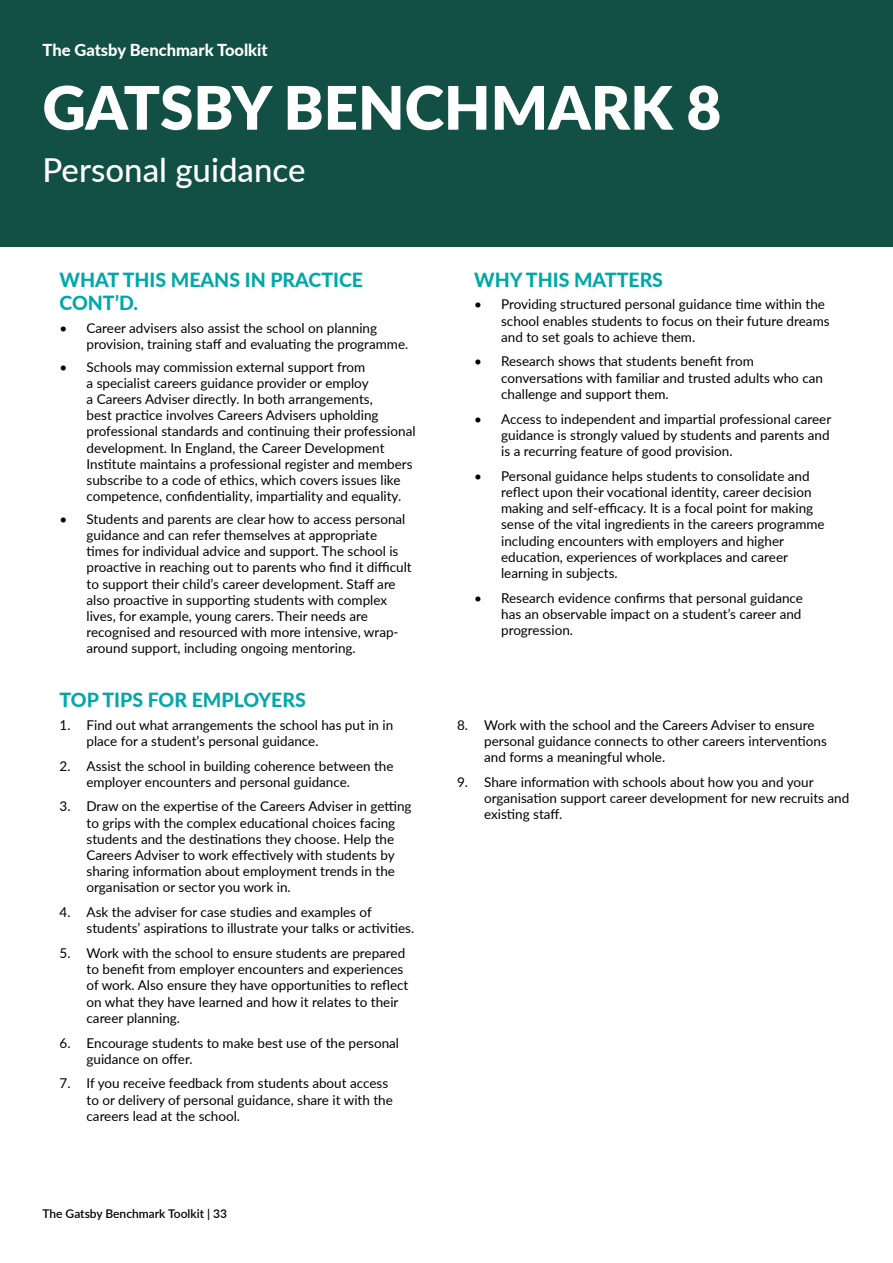
<style>
.page{position:relative;width:893px;height:1263px;background:#fff}
.page>*{position:absolute;margin:0;border:0;box-sizing:border-box;transform-origin:0 0}
.t1{font:900 60px "Lato";color:#fff}
.t2{font:500 33px "Lato";color:#fff}
.t3{font:800 19.5px/23.4px "Lato";color:#00a8a8}
.t4{font:800 16.5px "Lato";color:#fff}
.t5{font:13.5px/16.2px "Lato";color:#000}
.t6{font:600 12px "Lato";color:#000}
</style>
<div class="page">
<div style="left:0;top:0;width:893px;height:247px;background:#124f44"></div>
<p class="t4" style="left:43px;top:38px;width:227px">The Gatsby Benchmark Toolkit</p>
<h1 class="t1" style="left:43px;top:63px;width:680px">GATSBY BENCHMARK 8</h1>
<h2 class="t2" style="left:43px;top:146px;width:265px">Personal guidance</h2>
<h3 class="t3" style="left:60px;top:267px;width:305px">WHAT THIS MEANS IN PRACTICE<br>CONT’D.</h3>
<p class="t5" style="left:87px;top:319px;width:323px;text-indent:-27px">• Career advisers also assist the school on planning provision, training staff and evaluating the programme.</p>
<p class="t5" style="left:87px;top:358px;width:331px;text-indent:-27px">• Schools may commission external support from<br>a specialist careers guidance provider or employ<br>a Careers Adviser directly. In both arrangements,<br>best practice involves Careers Advisers upholding professional standards and continuing their professional development. In England, the Career Development Institute maintains a professional register and members subscribe to a code of ethics, which covers issues like competence, confidentiality, impartiality and equality.</p>
<p class="t5" style="left:87px;top:510px;width:327px;text-indent:-27px">• Students and parents are clear how to access personal guidance and can refer themselves at appropriate times for individual advice and support. The school is proactive in reaching out to parents who find it difficult to support their child’s career development. Staff are also proactive in supporting students with complex lives, for example, young carers. Their needs are recognised and resourced with more intensive, wrap&shy;around support, including ongoing mentoring.</p>
<h3 class="t3" style="left:60px;top:687px;width:248px">TOP TIPS FOR EMPLOYERS</h3>
<p class="t5" style="left:87px;top:716px;width:308px;text-indent:-27px">1. Find out what arrangements the school has put in in place for a student’s personal guidance.</p>
<p class="t5" style="left:87px;top:757px;width:309px;text-indent:-27px">2. Assist the school in building coherence between the employer encounters and personal guidance.</p>
<p class="t5" style="left:87px;top:798px;width:326px;text-indent:-27px">3. Draw on the expertise of the Careers Adviser in getting to grips with the complex educational choices facing students and the destinations they choose. Help the Careers Adviser to work effectively with students by sharing information about employment trends in the organisation or sector you work in.</p>
<p class="t5" style="left:87px;top:903px;width:329px;text-indent:-27px">4. Ask the adviser for case studies and examples of students’ aspirations to illustrate your talks or activities.</p>
<p class="t5" style="left:87px;top:944px;width:323px;text-indent:-27px">5. Work with the school to ensure students are prepared to benefit from employer encounters and experiences of work. Also ensure they have opportunities to reflect on what they have learned and how it relates to their career planning.</p>
<p class="t5" style="left:87px;top:1034px;width:314px;text-indent:-27px">6. Encourage students to make best use of the personal guidance on offer.</p>
<p class="t5" style="left:87px;top:1075px;width:308px;text-indent:-27px">7. If you receive feedback from students about access to or delivery of personal guidance, share it with the careers lead at the school.</p>
<p class="t6" style="left:43px;top:1205px;width:186px">The Gatsby Benchmark Toolkit | 33</p>
<h3 class="t3" style="left:474px;top:267px;width:190px">WHY THIS MATTERS</h3>
<p class="t5" style="left:501px;top:296px;width:330px;text-indent:-27px">• Providing structured personal guidance time within the school enables students to focus on their future dreams and to set goals to achieve them.</p>
<p class="t5" style="left:501px;top:353px;width:323px;text-indent:-27px">• Research shows that students benefit from conversations with familiar and trusted adults who can challenge and support them.</p>
<p class="t5" style="left:501px;top:410px;width:332px;text-indent:-27px">• Access to independent and impartial professional career guidance is strongly valued by students and parents and is a recurring feature of good provision.</p>
<p class="t5" style="left:501px;top:467px;width:325px;text-indent:-27px">• Personal guidance helps students to consolidate and reflect upon their vocational identity, career decision making and self-efficacy. It is a focal point for making sense of the vital ingredients in the careers programme including encounters with employers and higher education, experiences of workplaces and career learning in subjects.</p>
<p class="t5" style="left:501px;top:589px;width:303px;text-align:justify;text-indent:-27px">• Research evidence confirms that personal guidance has an observable impact on a student’s career and progression.</p>
<p class="t5" style="left:484px;top:716px;width:344px;text-indent:-27px">8. Work with the school and the Careers Adviser to ensure personal guidance connects to other careers interventions and forms a meaningful whole.</p>
<p class="t5" style="left:484px;top:773px;width:367px;text-indent:-27px">9. Share information with schools about how you and your organisation support career development for new recruits and existing staff.</p>
</div>
